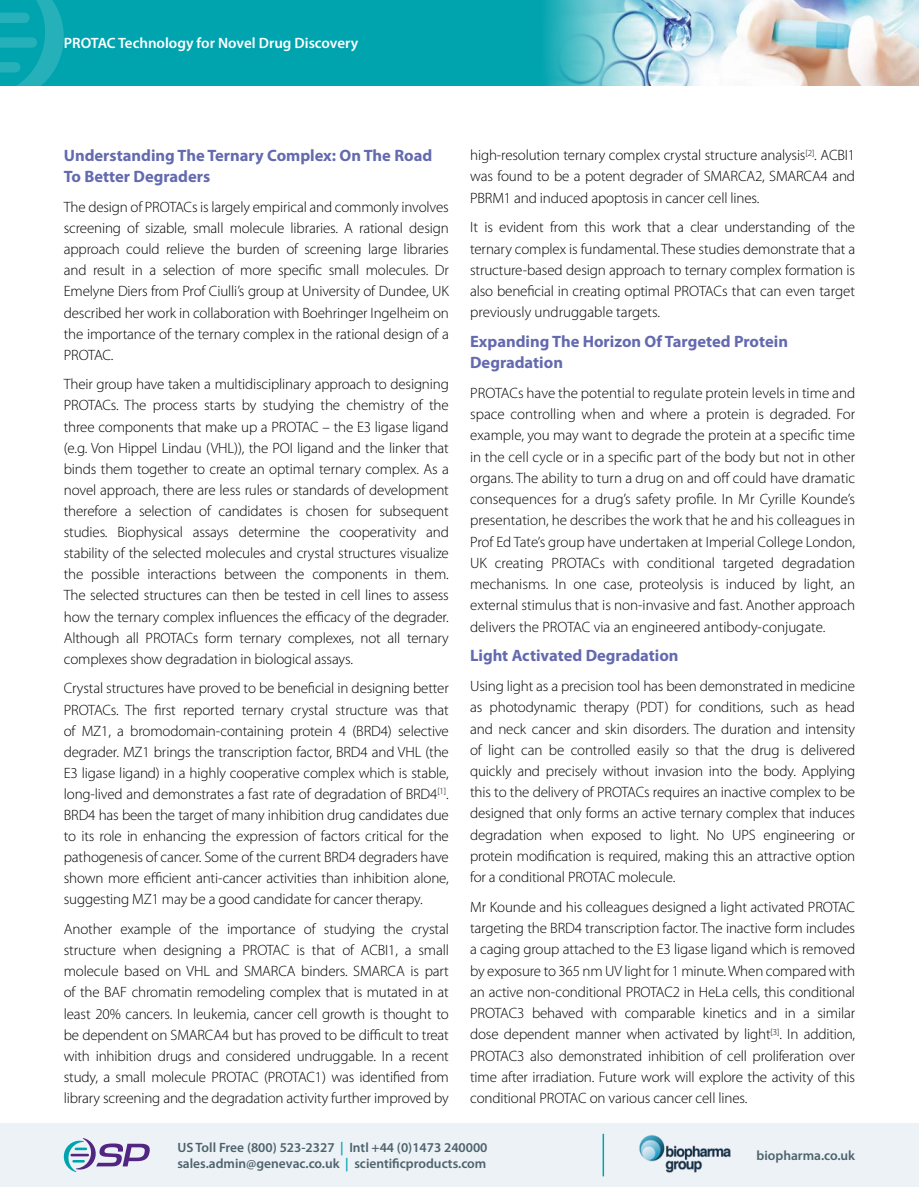
<style>
.page{position:relative;width:919px;height:1187px;background:#fff}
.page>*{position:absolute;margin:0;border:0;box-sizing:border-box;transform-origin:0 0}
.t1{font:700 16.5px/21.1px "Myriad Pro";color:#636aaf}
.t2{font:300 15px/21.1px "Myriad Pro";letter-spacing:-.01em;color:#000;text-align:justify}
.t3{font:600 15px "Myriad Pro";color:#fff}
.t4{font:600 13.5px "Myriad Pro";color:#4c626c}
.s1{color:#00a4af}
</style>
<div class="page">
<div style="left:0;top:0;width:918px;height:85px;background:#00a4af"></div>
<img style="left:545px;top:0;width:373px;height:85px">
<svg style="left:0;top:0;width:64px;height:85px"></svg>
<div style="left:0;top:1123px;width:918px;height:63px;background:#ecf2f6"></div>
<svg style="left:64px;top:1138px;width:86px;height:33px"></svg>
<img style="left:639px;top:1135px;width:92px;height:36px">
<hr style="left:602px;top:1133px;width:2px;height:43px;background:#00a4af">
<p class="t3" style="left:64px;top:35px;width:296px">PROTAC Technology for Novel Drug Discovery</p>
<p class="t2" style="left:470px;top:145px;width:386px">high-resolution ternary complex crystal structure analysis<sup>[2]</sup>. ACBI1 was found to be a potent degrader of SMARCA2, SMARCA4 and PBRM1 and induced apoptosis in cancer cell lines.</p>
<p class="t2" style="left:470px;top:217px;width:386px">It is evident from this work that a clear understanding of the ternary complex is fundamental. These studies demonstrate that a structure-based design approach to ternary complex formation is also beneficial in creating optimal PROTACs that can even target previously undruggable targets.</p>
<p class="t1" style="left:470px;top:331px;width:319px">Expanding The Horizon Of Targeted Protein<br>Degradation</p>
<p class="t2" style="left:470px;top:382px;width:386px">PROTACs have the potential to regulate protein levels in time and space controlling when and where a protein is degraded. For example, you may want to degrade the protein at a specific time in the cell cycle or in a specific part of the body but not in other organs. The ability to turn a drug on and off could have dramatic consequences for a drug’s safety profile. In Mr Cyrille Kounde’s presentation, he describes the work that he and his colleagues in Prof Ed Tate’s group have undertaken at Imperial College London, UK creating PROTACs with conditional targeted degradation mechanisms. In one case, proteolysis is induced by light, an external stimulus that is non-invasive and fast. Another approach delivers the PROTAC via an engineered antibody-conjugate.</p>
<p class="t1" style="left:470px;top:645px;width:210px">Light Activated Degradation</p>
<p class="t2" style="left:470px;top:675px;width:386px">Using light as a precision tool has been demonstrated in medicine as photodynamic therapy (PDT) for conditions, such as head and neck cancer and skin disorders. The duration and intensity of light can be controlled easily so that the drug is delivered quickly and precisely without invasion into the body. Applying this to the delivery of PROTACs requires an inactive complex to be designed that only forms an active ternary complex that induces degradation when exposed to light. No UPS engineering or protein modification is required, making this an attractive option for a conditional PROTAC molecule.</p>
<p class="t2" style="left:470px;top:896px;width:386px">Mr Kounde and his colleagues designed a light activated PROTAC targeting the BRD4 transcription factor. The inactive form includes a caging group attached to the E3 ligase ligand which is removed by exposure to 365 nm UV light for 1 minute. When compared with an active non-conditional PROTAC2 in HeLa cells, this conditional PROTAC3 behaved with comparable kinetics and in a similar dose dependent manner when activated by light<sup>[3]</sup>. In addition, PROTAC3 also demonstrated inhibition of cell proliferation over time after irradiation. Future work will explore the activity of this conditional PROTAC on various cancer cell lines.</p>
<p class="t4" style="left:177px;top:1139px;width:312px">US Toll Free (800) 523-2327 <span class="s1">|</span> Intl +44 (0)1473 240000</p>
<p class="t4" style="left:177px;top:1156px;width:310px">sales.admin@genevac.co.uk <span class="s1">|</span> scientificproducts.com</p>
<p class="t1" style="left:64px;top:145px;width:370px">Understanding The Ternary Complex: On The Road<br>To Better Degraders</p>
<p class="t2" style="left:64px;top:197px;width:386px">The design of PROTACs is largely empirical and commonly involves screening of sizable, small molecule libraries. A rational design approach could relieve the burden of screening large libraries and result in a selection of more specific small molecules. Dr Emelyne Diers from Prof Ciulli’s group at University of Dundee, UK described her work in collaboration with Boehringer Ingelheim on the importance of the ternary complex in the rational design of a PROTAC.</p>
<p class="t2" style="left:64px;top:374px;width:386px">Their group have taken a multidisciplinary approach to designing PROTACs. The process starts by studying the chemistry of the three components that make up a PROTAC – the E3 ligase ligand (e.g. Von Hippel Lindau (VHL)), the POI ligand and the linker that binds them together to create an optimal ternary complex. As a novel approach, there are less rules or standards of development therefore a selection of candidates is chosen for subsequent studies. Biophysical assays determine the cooperativity and stability of the selected molecules and crystal structures visualize the possible interactions between the components in them.<br>The selected structures can then be tested in cell lines to assess how the ternary complex influences the efficacy of the degrader.<br>Although all PROTACs form ternary complexes, not all ternary complexes show degradation in biological assays.</p>
<p class="t2" style="left:64px;top:678px;width:386px">Crystal structures have proved to be beneficial in designing better PROTACs. The first reported ternary crystal structure was that of MZ1, a bromodomain-containing protein 4 (BRD4) selective degrader. MZ1 brings the transcription factor, BRD4 and VHL (the E3 ligase ligand) in a highly cooperative complex which is stable, long-lived and demonstrates a fast rate of degradation of BRD4<sup>[1]</sup>.<br>BRD4 has been the target of many inhibition drug candidates due to its role in enhancing the expression of factors critical for the pathogenesis of cancer. Some of the current BRD4 degraders have shown more efficient anti-cancer activities than inhibition alone, suggesting MZ1 may be a good candidate for cancer therapy.</p>
<p class="t2" style="left:64px;top:918px;width:386px">Another example of the importance of studying the crystal structure when designing a PROTAC is that of ACBI1, a small molecule based on VHL and SMARCA binders. SMARCA is part of the BAF chromatin remodeling complex that is mutated in at least 20% cancers. In leukemia, cancer cell growth is thought to be dependent on SMARCA4 but has proved to be difficult to treat with inhibition drugs and considered undruggable. In a recent study, a small molecule PROTAC (PROTAC1) was identified from library screening and the degradation activity further improved by</p>
<p class="t4" style="left:756px;top:1147px;width:100px">biopharma.co.uk</p>
</div>
